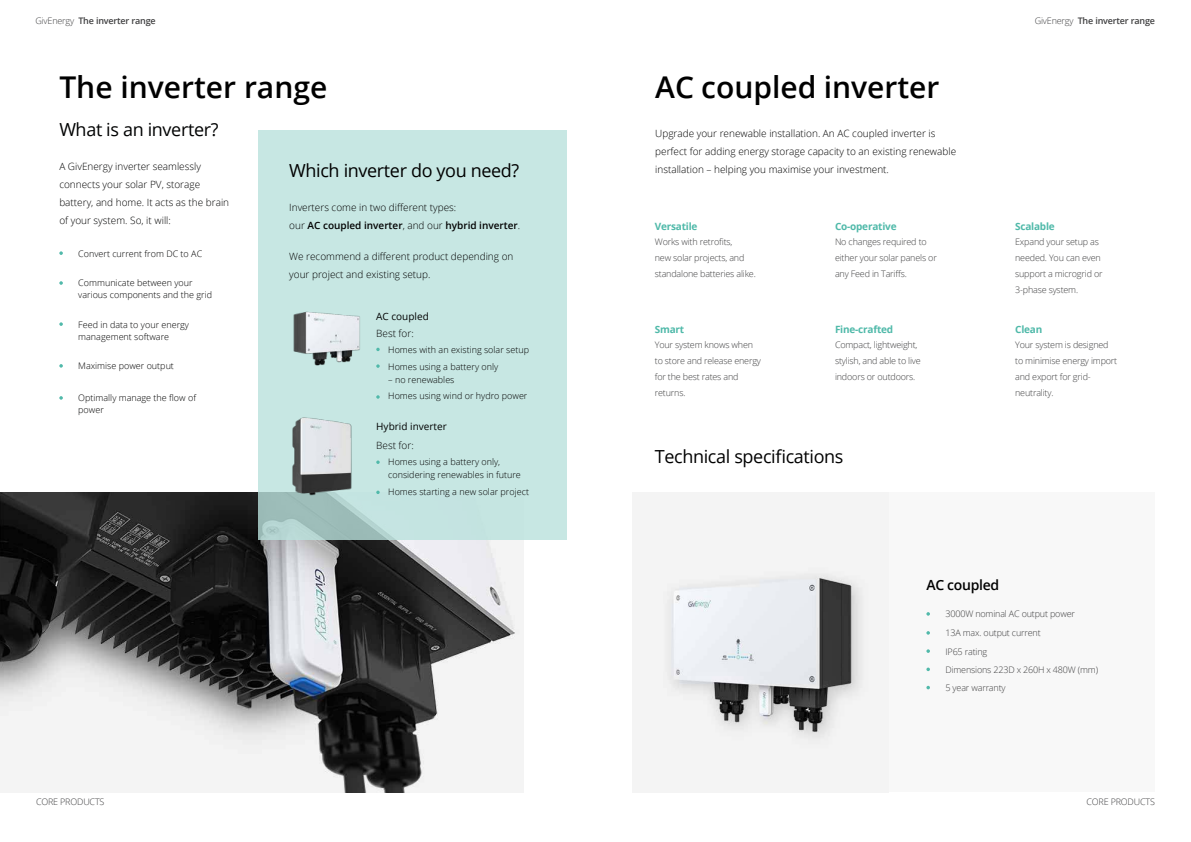
<style>
.page{position:relative;width:1191px;height:842px;background:#fff}
.page>*{position:absolute;margin:0;border:0;box-sizing:border-box;transform-origin:0 0}
.t1{font:600 30px "Open Sans";color:#000}
.t2{font:18px "Open Sans";letter-spacing:-.02em;color:#000}
.t3{font:18px "Open Sans";letter-spacing:-.02em;color:#010202}
.t4{font:600 14px "Open Sans";letter-spacing:-.02em;color:#000}
.t5{font:300 10px/18px "Open Sans";color:#000}
.t6{font:300 10px/18px "Open Sans";color:#010202}
.t7{font:700 10px "Open Sans";letter-spacing:-.02em;color:#4fb9a9}
.t8{font:10px "Open Sans";color:#010202}
.t9{font:300 9px/16px "Open Sans";letter-spacing:-.02em;color:#3f3f40}
.t10{font:300 9px/13px "Open Sans";color:#000}
.t11{font:300 9px/12px "Open Sans";color:#010202}
.t12{font:600 9px "Open Sans";letter-spacing:-.02em;color:#3f3f40}
.s1{font-weight:300}
.s2{font-weight:600}
</style>
<div class="page">
<div style="left:888px;top:493px;width:267px;height:299px;background:#f8f8f8"></div>
<img style="left:632px;top:493px;width:256px;height:299px">
<img style="left:0;top:493px;width:523px;height:299px">
<svg style="left:926px;top:612px;width:4px;height:4px"></svg>
<svg style="left:926px;top:631px;width:4px;height:4px"></svg>
<svg style="left:926px;top:649px;width:4px;height:4px"></svg>
<svg style="left:926px;top:668px;width:4px;height:3px"></svg>
<svg style="left:926px;top:686px;width:4px;height:3px"></svg>
<svg style="left:59px;top:251px;width:4px;height:4px"></svg>
<svg style="left:59px;top:281px;width:4px;height:4px"></svg>
<svg style="left:59px;top:322px;width:4px;height:4px"></svg>
<svg style="left:59px;top:364px;width:4px;height:4px"></svg>
<svg style="left:59px;top:396px;width:4px;height:4px"></svg>
<div style="left:258px;top:130px;width:308px;height:409px;background:#c7e7e3"></div>
<img style="left:289px;top:417px;width:63px;height:83px">
<svg style="left:376px;top:460px;width:4px;height:4px"></svg>
<svg style="left:376px;top:364px;width:4px;height:4px"></svg>
<svg style="left:376px;top:348px;width:4px;height:3px"></svg>
<svg style="left:376px;top:395px;width:4px;height:4px"></svg>
<svg style="left:376px;top:491px;width:4px;height:3px"></svg>
<img style="left:293px;top:311px;width:67px;height:55px">
<p class="t12" style="left:35px;top:17px;width:122px"><span class="s1">GivEnergy</span> The inverter range</p>
<p class="t12" style="left:1034px;top:17px;width:122px"><span class="s1">GivEnergy</span> The inverter range</p>
<h1 class="t1" style="left:59px;top:75px;width:269px">The inverter range</h1>
<h1 class="t1" style="left:655px;top:75px;width:286px">AC coupled inverter</h1>
<h2 class="t3" style="left:59px;top:122px;width:161px">What is an inverter?</h2>
<p class="t6" style="left:59px;top:158px;width:171px">A GivEnergy inverter seamlessly connects your solar PV, storage battery, and home. It acts as the brain of your system. So, it will:</p>
<p class="t11" style="left:78px;top:248px;width:125px">Convert current from DC to AC</p>
<p class="t11" style="left:78px;top:278px;width:135px">Communicate between your various components and the grid</p>
<p class="t11" style="left:78px;top:319px;width:112px">Feed in data to your energy management software</p>
<p class="t11" style="left:78px;top:361px;width:97px">Maximise power output</p>
<p class="t11" style="left:78px;top:392px;width:119px">Optimally manage the flow of power</p>
<h2 class="t2" style="left:289px;top:164px;width:232px">Which inverter do you need?</h2>
<p class="t5" style="left:289px;top:198px;width:232px">Inverters come in two different types:<br>our <span class="s2">AC coupled inverter</span>, and our <span class="s2">hybrid inverter</span>.</p>
<p class="t5" style="left:289px;top:248px;width:226px">We recommend a different product depending on your project and existing setup.</p>
<p class="t8" style="left:376px;top:312px;width:54px">AC coupled</p>
<p class="t5" style="left:376px;top:325px;width:39px">Best for:</p>
<p class="t10" style="left:388px;top:344px;width:142px">Homes with an existing solar setup</p>
<p class="t10" style="left:388px;top:361px;width:111px">Homes using a battery only</p>
<p class="t10" style="left:388px;top:374px;width:68px">– no renewables</p>
<p class="t10" style="left:388px;top:391px;width:141px">Homes using wind or hydro power</p>
<p class="t8" style="left:376px;top:422px;width:72px">Hybrid inverter</p>
<p class="t5" style="left:376px;top:437px;width:39px">Best for:</p>
<p class="t10" style="left:388px;top:456px;width:134px">Homes using a battery only, considering renewables in future</p>
<p class="t10" style="left:388px;top:486px;width:142px">Homes starting a new solar project</p>
<p class="t5" style="left:655px;top:126px;width:302px">Upgrade your renewable installation. An AC coupled inverter is perfect for adding energy storage capacity to an existing renewable installation – helping you maximise your investment.</p>
<p class="t7" style="left:655px;top:222px;width:44px">Versatile</p>
<p class="t9" style="left:655px;top:234px;width:103px">Works with retrofits,<br>new solar projects, and standalone batteries alike.</p>
<p class="t7" style="left:655px;top:325px;width:31px">Smart</p>
<p class="t9" style="left:655px;top:338px;width:108px">Your system knows when to store and release energy for the best rates and returns.</p>
<p class="t7" style="left:835px;top:222px;width:63px">Co-operative</p>
<p class="t9" style="left:835px;top:235px;width:103px">No changes required to either your solar panels or any Feed in Tariffs.</p>
<p class="t7" style="left:835px;top:325px;width:60px">Fine-crafted</p>
<p class="t9" style="left:835px;top:338px;width:87px">Compact, lightweight, stylish, and able to live indoors or outdoors.</p>
<h2 class="t2" style="left:655px;top:444px;width:190px">Technical specifications</h2>
<p class="t7" style="left:1015px;top:222px;width:41px">Scalable</p>
<p class="t9" style="left:1015px;top:235px;width:89px">Expand your setup as needed. You can even support a microgrid or<br>3-phase system.</p>
<p class="t7" style="left:1015px;top:325px;width:29px">Clean</p>
<p class="t9" style="left:1015px;top:338px;width:104px">Your system is designed to minimise energy import and export for grid&shy;neutrality.</p>
<h3 class="t4" style="left:926px;top:580px;width:74px">AC coupled</h3>
<p class="t9" style="left:945px;top:607px;width:131px">3000W nominal AC output power</p>
<p class="t9" style="left:36px;top:795px;width:70px">CORE PRODUCTS</p>
<p class="t9" style="left:945px;top:625px;width:154px;line-height:18.2px">13A max. output current<br>IP65 rating<br>Dimensions 223D x 260H x 480W (mm)<br>5 year warranty</p>
<p class="t9" style="left:1086px;top:795px;width:70px">CORE PRODUCTS</p>
</div>
